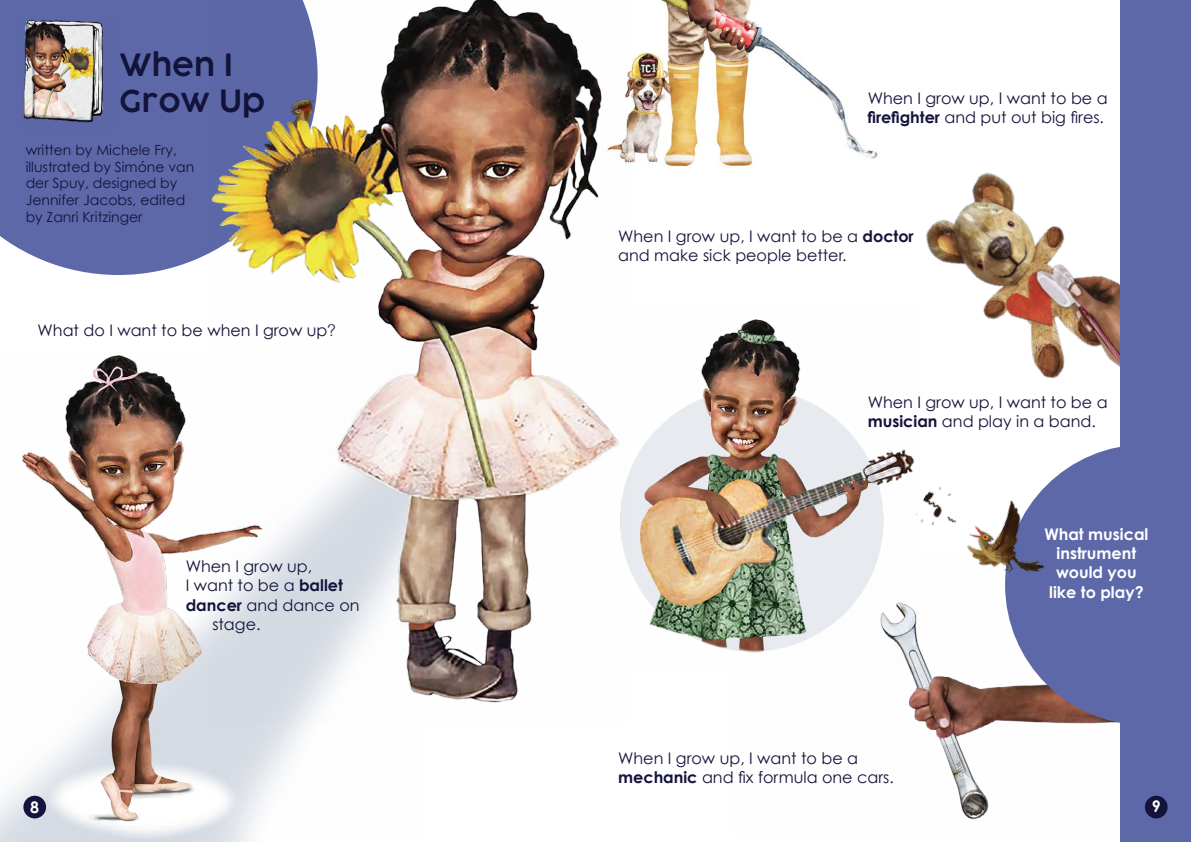
<style>
.page{position:relative;width:1191px;height:842px;background:#fff}
.page>*{position:absolute;margin:0;border:0;box-sizing:border-box;transform-origin:0 0}
.t1{font:600 30px/36px "COCOGOOSE";color:#14133b}
.t2{font:16px/19.2px "Century Gothic";color:#14133b}
.t3{font:700 16px/19.2px "Century Gothic";color:#fff;text-align:center}
.t4{font:14px/16.8px "Century Gothic";color:#14133b}
.s1{font-family:"Helvetica";font-weight:300}
.s2{font-weight:700}
</style>
<div class="page">
<img style="left:626px;top:0;width:252px;height:167px">
<img style="left:926px;top:172px;width:194px;height:207px">
<img style="left:909px;top:652px;width:96px;height:167px">
<div style="left:1120px;top:0;width:71px;height:842px;background:#5c68a8"></div>
<div style="left:0;top:0;width:210px;height:275px;background:#5c68a8"></div>
<img style="left:23px;top:19px;width:93px;height:110px">
<svg style="left:1005px;top:447px;width:115px;height:277px;background:#7477a6"></svg>
<img style="left:0;top:355px;width:311px;height:487px">
<img style="left:626px;top:319px;width:295px;height:350px">
<img style="left:908px;top:461px;width:164px;height:133px">
<div style="left:1144px;top:796px;width:23px;height:22px;background:#14133b;border-radius:50%"></div>
<div style="left:23px;top:796px;width:23px;height:22px;background:#14133b;border-radius:50%"></div>
<img style="left:210px;top:0;width:416px;height:722px">
<h1 class="t1" style="left:120px;top:47px;width:147px">When I<br>Grow Up</h1>
<p class="t4" style="left:26px;top:141px;width:170px">written by Michele Fry, illustrated by Simóne van der Spuy, designed by<br>Jennifer Jacobs, edited by Zanri Kritzinger</p>
<p class="t2" style="left:38px;top:320px;width:299px">What do I want to be when I grow up<span class="s1">?</span></p>
<p class="t2" style="left:186px;top:556px;width:128px">When I grow up,</p>
<p class="t2" style="left:186px;top:576px;width:159px">I want to be a <span class="s2">ballet</span></p>
<p class="t2" style="left:186px;top:595px;width:175px"><span class="s2">dancer</span> and dance on</p>
<p class="t2" style="left:212px;top:614px;width:50px">stage.</p>
<p class="t2" style="left:867px;top:88px;width:241px">When I grow up, I want to be a <span class="s2">firefighter</span> and put out big fires.</p>
<p class="t2" style="left:618px;top:227px;width:297px">When I grow up, I want to be a <span class="s2">doctor </span>and make sick people better.</p>
<p class="t2" style="left:867px;top:392px;width:241px">When I grow up, I want to be a <span class="s2">musician</span> and play in a band.</p>
<p class="t2" style="left:618px;top:748px;width:277px">When I grow up, I want to be a <span class="s2">mechanic</span> and fix formula one cars.</p>
<p class="t3" style="left:1044px;top:524px;width:105px">What musical instrument would you like to play?</p>
<p class="t3" style="left:30px;top:797px;width:10px">8</p>
<p class="t3" style="left:1151px;top:796px;width:10px">9</p>
</div>
